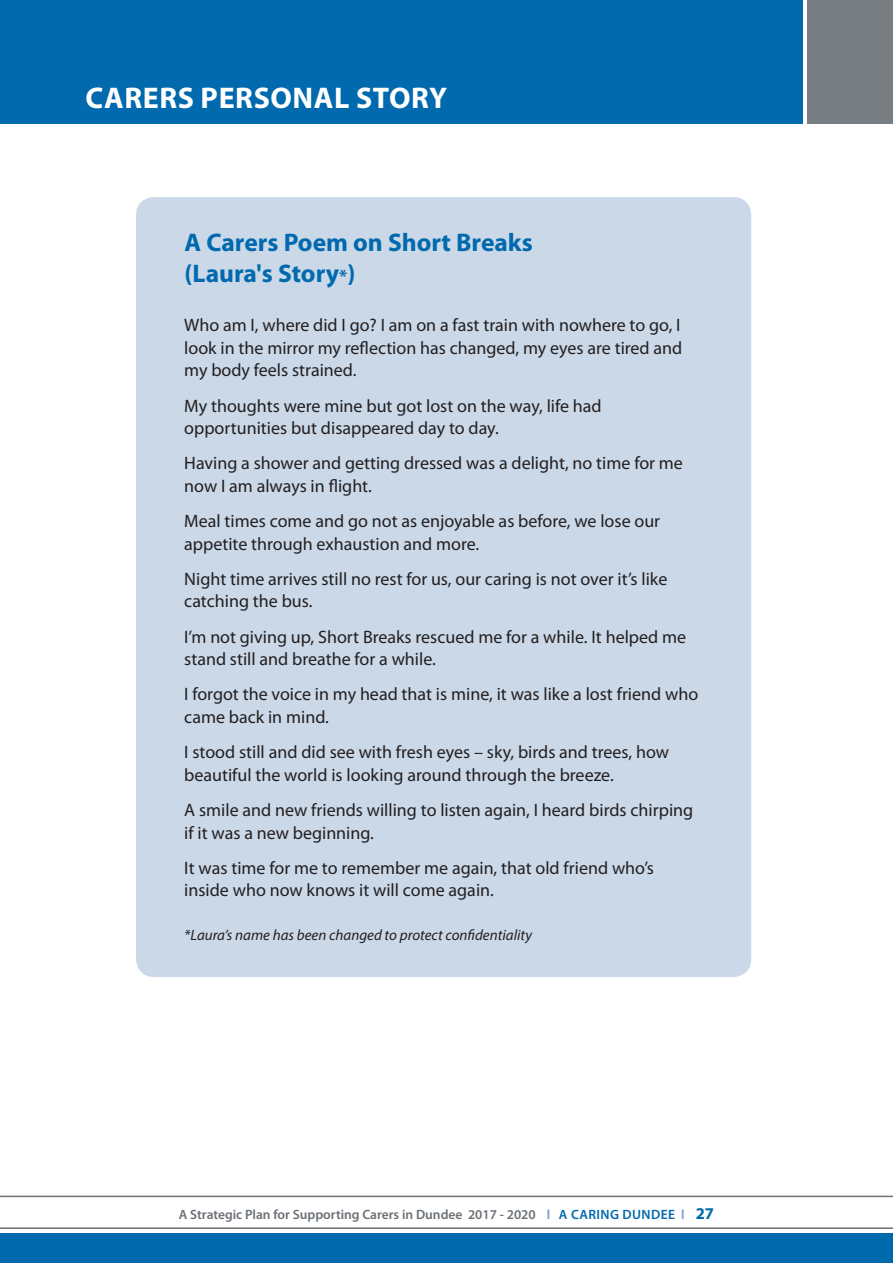
<style>
.page{position:relative;width:893px;height:1263px;background:#fff}
.page>*{position:absolute;margin:0;border:0;box-sizing:border-box;transform-origin:0 0}
.t1{font:700 30px "Myriad Pro";letter-spacing:.02em;color:#fff}
.t2{font:700 25.5px/30.9px "Myriad Pro";color:#0169ae}
.t3{font:18px/22.5px "Myriad Pro";color:#231f20}
.t4{font:italic 15px "Myriad Pro";color:#231f20}
.t5{font:600 13.5px "Myriad Pro";color:#6a7076}
.s1{font-size:18px}
.s2{color:#779ecc}
.s3{color:#0169ae}
.s4{font-weight:700;font-size:16.5px;color:#0169ae}
</style>
<div class="page">
<div style="left:0;top:1234px;width:893px;height:29px;background:#0169ae"></div>
<hr style="left:0;top:1196px;width:893px;height:1px;background:#6a7076">
<hr style="left:0;top:1227px;width:893px;height:2px;background:#6a7076">
<svg style="left:802px;top:0;width:6px;height:122px"></svg>
<div style="left:0;top:0;width:802px;height:124px;background:#0169ae"></div>
<div style="left:808px;top:0;width:85px;height:123px;background:#787e82"></div>
<div style="left:136px;top:197px;width:615px;height:780px;background:#cad8e8;border-radius:18px"></div>
<h1 class="t1" style="left:85px;top:78px;width:363px">CARERS PERSONAL STORY</h1>
<h2 class="t2" style="left:185px;top:226px;width:350px">A Carers Poem on Short Breaks (Laura's Story<span class="s1">*</span>)</h2>
<p class="t3" style="left:184px;top:314px;width:500px;text-align:justify">Who am I, where did I go? I am on a fast train with nowhere to go, I look in the mirror my reflection has changed, my eyes are tired and my body feels strained.</p>
<p class="t3" style="left:184px;top:394px;width:419px">My thoughts were mine but got lost on the way, life had opportunities but disappeared day to day.</p>
<p class="t3" style="left:184px;top:452px;width:500px">Having a shower and getting dressed was a delight, no time for me now I am always in flight.</p>
<p class="t3" style="left:184px;top:510px;width:477px">Meal times come and go not as enjoyable as before, we lose our appetite through exhaustion and more.</p>
<p class="t3" style="left:184px;top:567px;width:485px">Night time arrives still no rest for us, our caring is not over it’s like catching the bus.</p>
<p class="t3" style="left:184px;top:625px;width:503px">I’m not giving up, Short Breaks rescued me for a while. It helped me stand still and breathe for a while.</p>
<p class="t3" style="left:184px;top:683px;width:515px">I forgot the voice in my head that is mine, it was like a lost friend who came back in mind.</p>
<p class="t3" style="left:184px;top:741px;width:486px">I stood still and did see with fresh eyes – sky, birds and trees, how beautiful the world is looking around through the breeze.</p>
<p class="t3" style="left:184px;top:798px;width:510px">A smile and new friends willing to listen again, I heard birds chirping if it was a new beginning.</p>
<p class="t3" style="left:184px;top:856px;width:471px">It was time for me to remember me again, that old friend who’s inside who now knows it will come again.</p>
<p class="t4" style="left:184px;top:926px;width:349px">*Laura’s name has been changed to protect confidentiality</p>
<p class="t5" style="left:179px;top:1205px;width:537px">A Strategic Plan for Supporting Carers in Dundee 2017 - 2020 <span class="s2">l</span> <span class="s3">A CARING DUNDEE</span> <span class="s2">l</span> <span class="s4">27</span></p>
</div>
